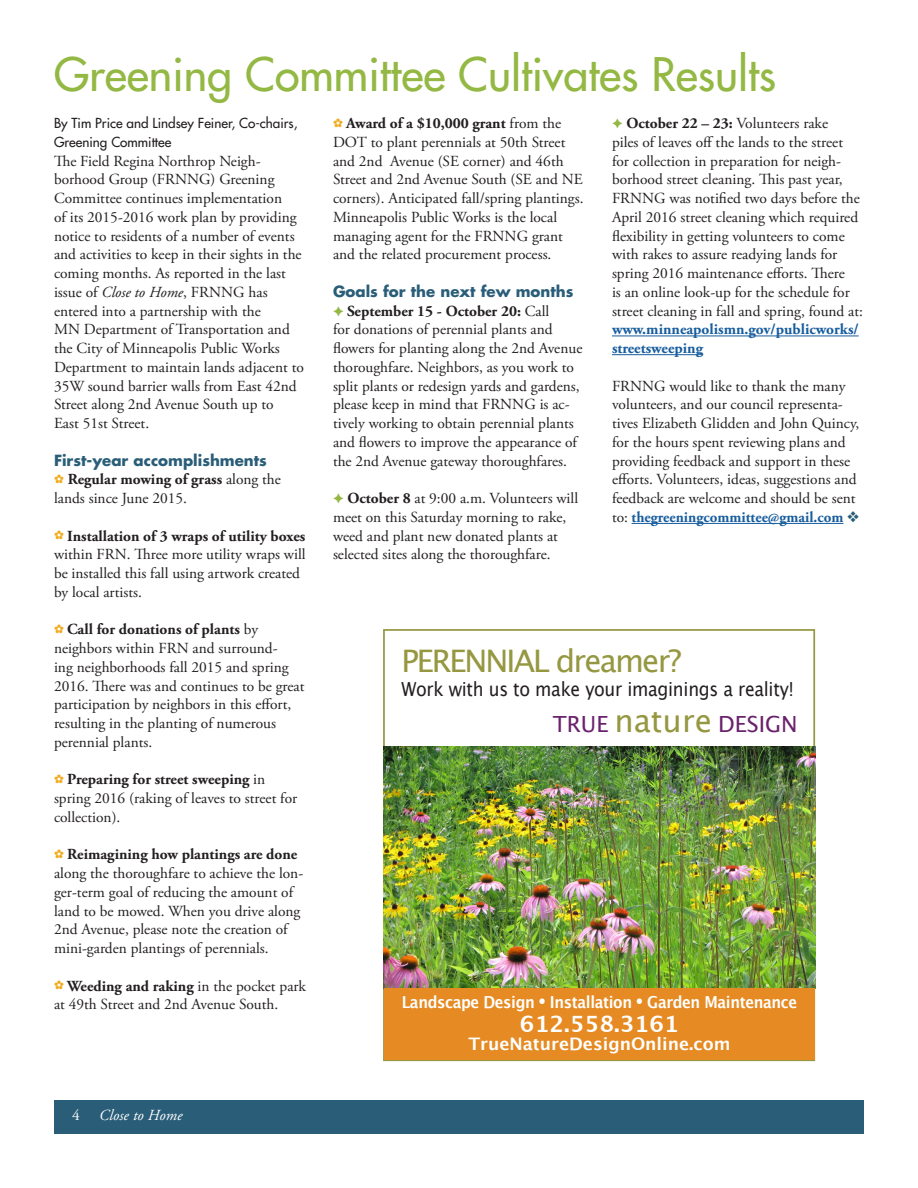
<style>
.page{position:relative;width:918px;height:1188px;background:#fff}
.page>*{position:absolute;margin:0;border:0;box-sizing:border-box;transform-origin:0 0}
.headlines{font:500 45px "Futura Std";color:#93b843}
.t1{font:31.05px "Lucida Grande";letter-spacing:-.06em;color:#959741}
.t2{font:700 22.35px "Lucida Grande";color:#fff}
.t3{font:22.2px "Lucida Grande";color:#6a226c}
.t4{font:19.35px "Lucida Grande";letter-spacing:-.015em;color:#231f20;scale:.9 1}
.t5{font:700 17.25px "Lucida Grande";color:#fff}
.t6{font:700 16.5px "Lucida Grande";letter-spacing:-.025em;color:#fff;scale:.9 1}
.body{font:15.3px/18.8px "Adobe Garamond Pro";color:#231f20}
.t7{font:italic 15.3px "Adobe Garamond Pro";letter-spacing:.01em;color:#fff}
.t8{font:15.3px "Adobe Garamond Pro";color:#fff}
.subheads{font:700 15px "Futura Std";color:#295d78}
.byline{font:500 13.5px/18.8px "Futura Std";color:#231f20}
.s1{font-style:italic}
.s2{font-weight:700}
.s3{font-weight:700;color:#175d9e}
.s4{color:#295d78}
.s5{font-size:31.2px;color:#959741}
</style>
<div class="page">
<div style="left:54px;top:1100px;width:810px;height:34px;background:#295d78"></div>
<img style="left:383px;top:747px;width:432px;height:242px">
<div style="left:385px;top:989px;width:430px;height:71px;background:#e68b23"></div>
<hr style="left:612px;top:336px;width:247px;height:1px;background:#175d9e">
<hr style="left:612px;top:354px;width:91px;height:1px;background:#175d9e">
<hr style="left:632px;top:523px;width:211px;height:1px;background:#175d9e">
<p class="headlines" style="left:54px;top:46px;width:724px">Greening Committee Cultivates Results</p>
<p class="byline" style="left:54px;top:114px;width:245px">By Tim Price and Lindsey Feiner, Co-chairs,<br>Greening Committee</p>
<p class="body" style="left:54px;top:152px;width:251px">The Field Regina Northrop Neigh&shy;borhood Group (FRNNG) Greening Committee continues implementation<br>of its 2015-2016 work plan by providing notice to residents of a number of events and activities to keep in their sights in the coming months. As reported in the last issue of <span class="s1">Close to Home</span>, FRNNG has entered into a partnership with the<br>MN Department of Transportation and the City of Minneapolis Public Works Department to maintain lands adjacent to 35W sound barrier walls from East 42nd Street along 2nd Avenue South up to<br>East 51st Street.</p>
<p class="subheads" style="left:54px;top:450px;width:214px">First-year accomplishments</p>
<p class="body" style="left:54px;top:471px;width:229px;text-indent:14px"><span class="s2">Regular mowing of grass</span> along the lands since June 2015.</p>
<p class="body" style="left:54px;top:527px;width:253px;text-indent:13px"><span class="s2">Installation of 3 wraps of utility boxes </span>within FRN. Three more utility wraps will be installed this fall using artwork created by local artists.</p>
<p class="body" style="left:54px;top:621px;width:252px;text-indent:13px"><span class="s2">Call for donations of plants</span> by neighbors within FRN and surround-<br>ing neighborhoods fall 2015 and spring 2016. There was and continues to be great participation by neighbors in this effort, resulting in the planting of numerous perennial plants.</p>
<p class="body" style="left:54px;top:771px;width:245px;text-indent:13px"><span class="s2">Preparing for street sweeping</span> in spring 2016 (raking of leaves to street for collection).</p>
<p class="body" style="left:54px;top:846px;width:251px;text-indent:13px"><span class="s2">Reimagining how plantings are done </span>along the thoroughfare to achieve the lon&shy;ger-term goal of reducing the amount of land to be mowed. When you drive along 2nd Avenue, please note the creation of mini-garden plantings of perennials.</p>
<p class="body" style="left:54px;top:977px;width:253px;text-indent:13px"><span class="s2">Weeding and raking</span> in the pocket park at 49th Street and 2nd Avenue South.</p>
<p class="t8" style="left:72px;top:1106px;width:9px">4</p>
<p class="t7" style="left:99px;top:1106px;width:85px">Close to Home</p>
<p class="body" style="left:333px;top:114px;width:252px;text-indent:13px"><span class="s2">Award of a $10,000 grant</span> from the DOT to plant perennials at 50th Street and 2nd Avenue (SE corner) and 46th Street and 2nd Avenue South (SE and NE corners). Anticipated fall/spring plantings.<br>Minneapolis Public Works is the local managing agent for the FRNNG grant and the related procurement process.</p>
<p class="subheads" style="left:333px;top:281px;width:242px">Goals for the next few months</p>
<p class="body" style="left:333px;top:302px;width:251px;text-indent:14px"><span class="s2">September 15 - October 20:</span> Call<br>for donations of perennial plants and flowers for planting along the 2nd Avenue thoroughfare. Neighbors, as you work to split plants or redesign yards and gardens, please keep in mind that FRNNG is ac&shy;tively working to obtain perennial plants and flowers to improve the appearance of the 2nd Avenue gateway thoroughfares.</p>
<p class="body" style="left:333px;top:489px;width:247px;text-indent:14px"><span class="s2">October 8</span> at 9:00 a.m. Volunteers will meet on this Saturday morning to rake, weed and plant new donated plants at selected sites along the thoroughfare.</p>
<p class="body" style="left:612px;top:114px;width:253px;text-indent:14px"><span class="s2">October 22 – 23:</span> Volunteers rake<br>piles of leaves off the lands to the street for collection in preparation for neigh&shy;borhood street cleaning. This past year, FRNNG was notified two days before the April 2016 street cleaning which required flexibility in getting volunteers to come with rakes to assure readying lands for spring 2016 maintenance efforts. There<br>is an online look-up for the schedule for street cleaning in fall and spring, found at: <span class="s3">www.minneapolismn.gov/publicworks/ streetsweeping</span></p>
<p class="body" style="left:612px;top:377px;width:249px">FRNNG would like to thank the many volunteers, and our council representa&shy;tives Elizabeth Glidden and John Quincy, for the hours spent reviewing plans and providing feedback and support in these efforts. Volunteers, ideas, suggestions and feedback are welcome and should be sent to: <span class="s3">thegreeningcommittee@gmail.com</span> <span class="s4">❖</span></p>
<p class="t1" style="left:401px;top:643px;width:282px">PERENNIAL dreamer?</p>
<p class="t4" style="left:401px;top:678px;width:438px">Work with us to make your imaginings a reality!</p>
<p class="t3" style="left:553px;top:711px;width:246px">TRUE <span class="s5">nature</span> DESIGN</p>
<p class="t6" style="left:402px;top:989px;width:441px">Landscape Design <sup>•</sup> Installation <sup>•</sup> Garden Maintenance</p>
<p class="t2" style="left:520px;top:1006px;width:161px">612.558.3161</p>
<p class="t5" style="left:468px;top:1030px;width:264px">TrueNatureDesignOnline.com</p>
</div>
